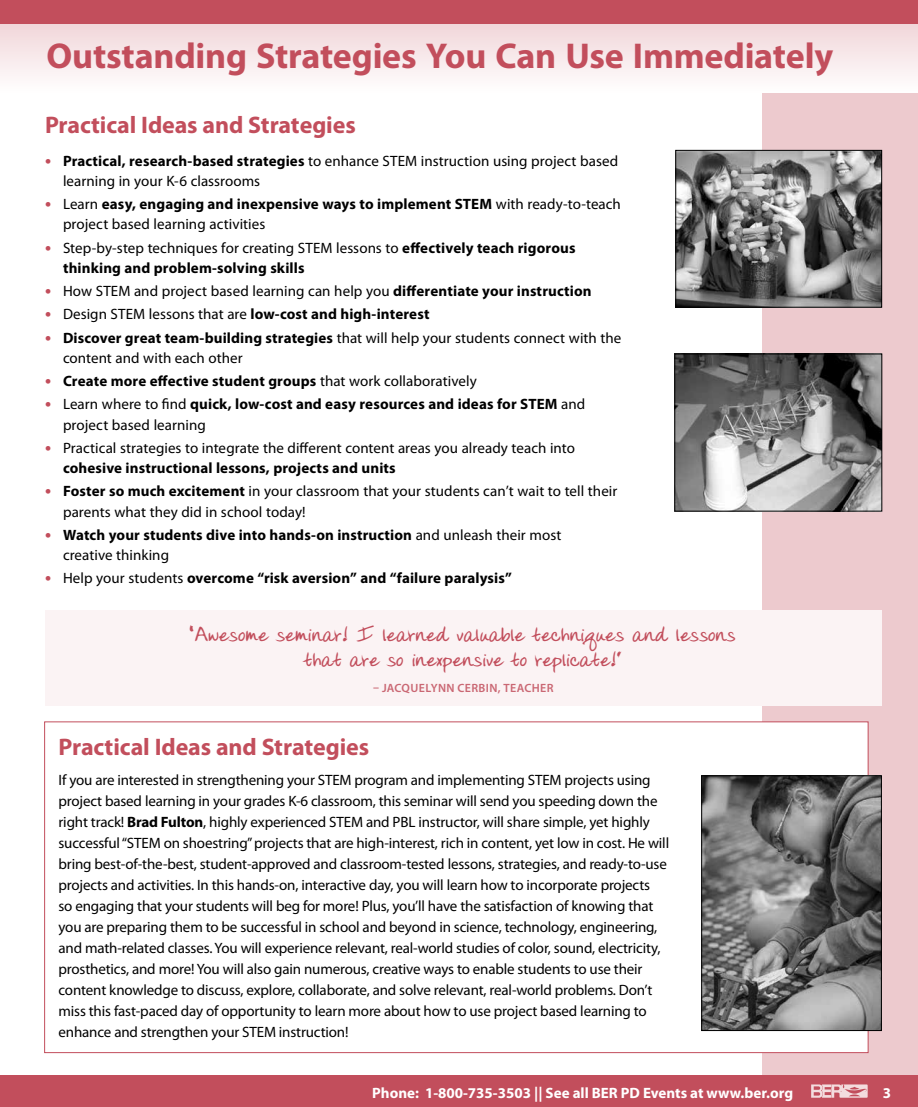
<style>
.page{position:relative;width:918px;height:1107px;background:#fff}
.page>*{position:absolute;margin:0;border:0;box-sizing:border-box;transform-origin:0 0}
.t1{font:700 36px "Myriad Pro";letter-spacing:-.005em;color:#c24e5c}
.t2{font:700 24px "Myriad Pro";letter-spacing:-.005em;color:#c24e5c}
.t3{font:700 21px/25.2px "Donnys Hand";letter-spacing:.005em;color:#c24e5c;text-align:center}
.t4{font:15px/21px "Myriad Pro";letter-spacing:-.01em;color:#000}
.t5{font:700 15px/20.2px "Myriad Pro";letter-spacing:.01em;color:#000}
.t6{font:700 15px "Myriad Pro";color:#fff}
.t7{font:600 12px "Myriad Pro";letter-spacing:.035em;color:#ca6773}
.s1{font-weight:700;font-size:18px;color:#c24e5c}
.s2{font-weight:700}
.s3{font-size:18px;color:#c24e5c}
.s4{font-weight:400}
</style>
<div class="page">
<div style="left:763px;top:0;width:155px;height:1107px;background:#edcace"></div>
<div style="left:0;top:1076px;width:918px;height:31px;background:#c24e5c"></div>
<svg style="left:811px;top:1084px;width:57px;height:14px"></svg>
<svg style="left:0;top:24px;width:918px;height:68px"></svg>
<div style="left:0;top:0;width:918px;height:24px;background:#c24e5c"></div>
<div style="left:45px;top:610px;width:837px;height:96px;background:#fbf3f4"></div>
<div style="left:45px;top:722px;width:823px;height:331px;background:#fff"></div>
<img style="left:677px;top:152px;width:203px;height:154px">
<div style="left:675px;top:150px;width:207px;height:158px;border:1px solid #000"></div>
<img style="left:677px;top:356px;width:203px;height:153px">
<div style="left:675px;top:354px;width:207px;height:157px;border:1px solid #000"></div>
<img style="left:703px;top:777px;width:177px;height:252px">
<div style="left:701px;top:775px;width:181px;height:256px;border:1px solid #000"></div>
<h1 class="t1" style="left:46px;top:32px;width:788px">Outstanding Strategies You Can Use Immediately</h1>
<h2 class="t2" style="left:45px;top:110px;width:312px">Practical Ideas and Strategies</h2>
<p class="t4" style="left:63px;top:150px;width:557px;line-height:20.2px;text-indent:-18px"><span class="s1">•</span> <span class="s2">Practical, research-based strategies</span> to enhance STEM instruction using project based learning in your K-6 classrooms</p>
<p class="t4" style="left:63px;top:194px;width:559px;line-height:20.2px;text-indent:-18px"><span class="s1">•</span> Learn <span class="s2">easy, engaging and inexpensive ways to implement STEM</span> with ready-to-teach project based learning activities</p>
<p class="t5" style="left:63px;top:237px;width:514px;text-indent:-18px"><span class="s3">•</span> <span class="s4">Step-by-step techniques for creating STEM lessons to</span> effectively teach rigorous thinking and problem-solving skills</p>
<p class="t4" style="left:45px;top:280px;width:548px"><span class="s1">•</span> How STEM and project based learning can help you <span class="s2">differentiate your instruction</span></p>
<p class="t4" style="left:45px;top:304px;width:386px"><span class="s1">•</span> Design STEM lessons that are <span class="s2">low-cost and high-interest</span></p>
<p class="t4" style="left:63px;top:327px;width:560px;line-height:20.2px;text-indent:-18px"><span class="s1">•</span> <span class="s2">Discover great team-building strategies</span> that will help your students connect with the content and with each other</p>
<p class="t5" style="left:45px;top:371px;width:433px"><span class="s3">•</span> Create more effective student groups <span class="s4">that work collaboratively</span></p>
<p class="t5" style="left:63px;top:394px;width:524px;text-indent:-18px"><span class="s3">•</span> <span class="s4">Learn where to find</span> quick, low-cost and easy resources and ideas for STEM <span class="s4">and project based learning</span></p>
<p class="t4" style="left:63px;top:438px;width:513px;line-height:20.2px;text-indent:-18px"><span class="s1">•</span> Practical strategies to integrate the different content areas you already teach into <span class="s2">cohesive instructional lessons, projects and units</span></p>
<p class="t4" style="left:63px;top:481px;width:556px;line-height:20.2px;text-indent:-18px"><span class="s1">•</span> <span class="s2">Foster so much excitement</span> in your classroom that your students can’t wait to tell their parents what they did in school today!</p>
<p class="t5" style="left:63px;top:524px;width:500px;text-indent:-18px"><span class="s3">•</span> Watch your students dive into hands-on instruction <span class="s4">and unleash their most creative thinking</span></p>
<p class="t5" style="left:45px;top:568px;width:469px"><span class="s3">•</span> <span class="s4">Help your students</span> overcome “risk aversion” and “failure paralysis”</p>
<h3 class="t3" style="left:191px;top:623px;width:547px">“Awesome seminar! I learned valuable techniques and lessons that are so inexpensive to replicate!”</h3>
<p class="t7" style="left:373px;top:681px;width:182px">– JACQUELYNN CERBIN, TEACHER</p>
<h2 class="t2" style="left:58px;top:732px;width:312px">Practical Ideas and Strategies</h2>
<p class="t4" style="left:58px;top:769px;width:612px">If you are interested in strengthening your STEM program and implementing STEM projects using project based learning in your grades K-6 classroom, this seminar will send you speeding down the right track! <span class="s2">Brad Fulton</span>, highly experienced STEM and PBL instructor, will share simple, yet highly successful “STEM on shoestring” projects that are high-interest, rich in content, yet low in cost. He will bring best-of-the-best, student-approved and classroom-tested lessons, strategies, and ready-to-use projects and activities. In this hands-on, interactive day, you will learn how to incorporate projects<br>so engaging that your students will beg for more! Plus, you’ll have the satisfaction of knowing that you are preparing them to be successful in school and beyond in science, technology, engineering, and math-related classes. You will experience relevant, real-world studies of color, sound, electricity, prosthetics, and more! You will also gain numerous, creative ways to enable students to use their content knowledge to discuss, explore, collaborate, and solve relevant, real-world problems. Don’t miss this fast-paced day of opportunity to learn more about how to use project based learning to enhance and strengthen your STEM instruction!</p>
<p class="t6" style="left:372px;top:1083px;width:422px">Phone: 1-800-735-3503 || See all BER PD Events at www.ber.org</p>
<p class="t6" style="left:883px;top:1083px;width:10px">3</p>
</div>
